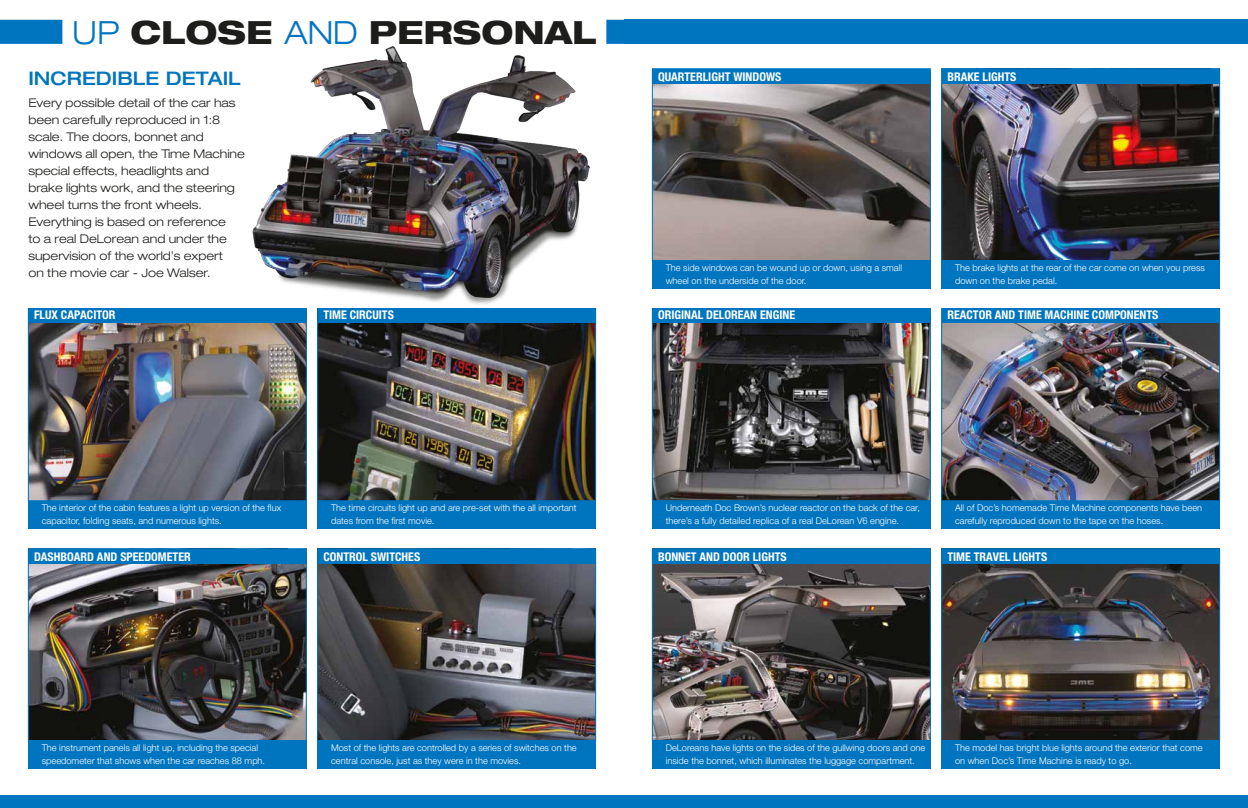
<style>
.page{position:relative;width:1248px;height:808px;background:#fff}
.page>*{position:absolute;margin:0;border:0;box-sizing:border-box;transform-origin:0 0}
.t1{font:800 expanded 32px "Helvetica Neue";color:#1d1d1b}
.t2{font:500 expanded 18.7px "Helvetica Neue";color:#0075bf}
.t3{font:300 expanded 12px/17px "Helvetica Neue";color:#1d1d1b}
.t4{font:700 condensed 12px "Helvetica Neue";color:#fff}
.t5{font:300 9.2px/13px "Helvetica Neue";color:#fff}
.s1{font-weight:300;color:#0075bf}
</style>
<div class="page">
<img style="left:252px;top:46px;width:345px;height:299px">
<div style="left:0;top:795px;width:624px;height:13px;background:#0075bf"></div>
<img style="left:30px;top:323px;width:275px;height:176px">
<div style="left:28px;top:308px;width:279px;height:193px;border:1px solid #0075bf"></div>
<img style="left:319px;top:323px;width:275px;height:176px">
<div style="left:317px;top:308px;width:279px;height:193px;border:1px solid #0075bf"></div>
<img style="left:30px;top:564px;width:275px;height:175px">
<div style="left:28px;top:548px;width:279px;height:193px;border:1px solid #0075bf"></div>
<img style="left:319px;top:564px;width:275px;height:175px">
<div style="left:317px;top:548px;width:279px;height:193px;border:1px solid #0075bf"></div>
<div style="left:317px;top:308px;width:278px;height:15px;background:#0075bf"></div>
<div style="left:317px;top:549px;width:278px;height:15px;background:#0075bf"></div>
<div style="left:28px;top:308px;width:278px;height:15px;background:#0075bf"></div>
<div style="left:28px;top:549px;width:278px;height:15px;background:#0075bf"></div>
<div style="left:317px;top:501px;width:279px;height:28px;background:#0075bf"></div>
<div style="left:28px;top:501px;width:279px;height:28px;background:#0075bf"></div>
<div style="left:317px;top:741px;width:279px;height:28px;background:#0075bf"></div>
<div style="left:28px;top:741px;width:279px;height:28px;background:#0075bf"></div>
<svg style="left:0;top:20px;width:624px;height:24px"></svg>
<div style="left:624px;top:795px;width:623px;height:13px;background:#0075bf"></div>
<img style="left:653px;top:84px;width:275px;height:175px">
<div style="left:651px;top:68px;width:279px;height:193px;border:1px solid #0075bf"></div>
<img style="left:943px;top:84px;width:274px;height:175px">
<div style="left:941px;top:68px;width:278px;height:193px;border:1px solid #0075bf"></div>
<img style="left:653px;top:323px;width:275px;height:176px">
<div style="left:651px;top:308px;width:279px;height:193px;border:1px solid #0075bf"></div>
<img style="left:943px;top:323px;width:274px;height:176px">
<div style="left:941px;top:308px;width:278px;height:193px;border:1px solid #0075bf"></div>
<img style="left:653px;top:564px;width:275px;height:175px">
<div style="left:651px;top:548px;width:279px;height:193px;border:1px solid #0075bf"></div>
<img style="left:943px;top:564px;width:274px;height:175px">
<div style="left:941px;top:548px;width:278px;height:193px;border:1px solid #0075bf"></div>
<div style="left:652px;top:308px;width:278px;height:15px;background:#0075bf"></div>
<div style="left:652px;top:549px;width:278px;height:15px;background:#0075bf"></div>
<div style="left:652px;top:69px;width:278px;height:15px;background:#0075bf"></div>
<div style="left:941px;top:308px;width:278px;height:15px;background:#0075bf"></div>
<div style="left:941px;top:549px;width:278px;height:15px;background:#0075bf"></div>
<div style="left:941px;top:69px;width:278px;height:15px;background:#0075bf"></div>
<div style="left:651px;top:261px;width:279px;height:28px;background:#0075bf"></div>
<div style="left:651px;top:501px;width:279px;height:28px;background:#0075bf"></div>
<div style="left:651px;top:741px;width:279px;height:28px;background:#0075bf"></div>
<div style="left:941px;top:261px;width:278px;height:28px;background:#0075bf"></div>
<div style="left:941px;top:501px;width:278px;height:28px;background:#0075bf"></div>
<div style="left:941px;top:741px;width:278px;height:28px;background:#0075bf"></div>
<div style="left:624px;top:20px;width:623px;height:24px;background:#0075bf"></div>
<h1 class="t1" style="left:72px;top:12px;width:525px"><span class="s1">UP</span> CLOSE <span class="s1">AND</span> PERSONAL</h1>
<h2 class="t2" style="left:28px;top:67px;width:214px">INCREDIBLE DETAIL</h2>
<p class="t3" style="left:28px;top:94px;width:218px">Every possible detail of the car has been carefully reproduced in 1:8 scale. The doors, bonnet and windows all open, the Time Machine special effects, headlights and brake lights work, and the steering wheel turns the front wheels.<br>Everything is based on reference<br>to a real DeLorean and under the supervision of the world’s expert<br>on the movie car - Joe Walser.</p>
<h3 class="t4" style="left:34px;top:308px;width:83px">FLUX CAPACITOR</h3>
<h3 class="t4" style="left:323px;top:308px;width:72px">TIME CIRCUITS</h3>
<h3 class="t4" style="left:658px;top:69px;width:125px">QUARTERLIGHT WINDOWS</h3>
<h3 class="t4" style="left:947px;top:69px;width:71px">BRAKE LIGHTS</h3>
<p class="t5" style="left:665px;top:261px;width:238px">The side windows can be wound up or down, using a small wheel on the underside of the door.</p>
<h3 class="t4" style="left:658px;top:308px;width:139px">ORIGINAL DELOREAN ENGINE</h3>
<p class="t5" style="left:955px;top:261px;width:251px">The brake lights at the rear of the car come on when you press down on the brake pedal.</p>
<h3 class="t4" style="left:947px;top:308px;width:212px">REACTOR AND TIME MACHINE COMPONENTS</h3>
<p class="t5" style="left:331px;top:501px;width:247px">The time circuits light up and are pre-set with the all important dates from the first movie.</p>
<p class="t5" style="left:42px;top:501px;width:241px">The interior of the cabin features a light up version of the flux capacitor, folding seats, and numerous lights.</p>
<p class="t5" style="left:665px;top:501px;width:255px">Underneath Doc Brown’s nuclear reactor on the back of the car, there’s a fully detailed replica of a real DeLorean V6 engine.</p>
<p class="t5" style="left:955px;top:501px;width:248px">All of Doc’s homemade Time Machine components have been carefully reproduced down to the tape on the hoses.</p>
<h3 class="t4" style="left:34px;top:549px;width:158px">DASHBOARD AND SPEEDOMETER</h3>
<h3 class="t4" style="left:323px;top:549px;width:98px">CONTROL SWITCHES</h3>
<h3 class="t4" style="left:658px;top:549px;width:130px">BONNET AND DOOR LIGHTS</h3>
<h3 class="t4" style="left:947px;top:549px;width:101px">TIME TRAVEL LIGHTS</h3>
<p class="t5" style="left:42px;top:741px;width:225px">The instrument panels all light up, including the special speedometer that shows when the car reaches 88 mph.</p>
<p class="t5" style="left:331px;top:741px;width:247px">Most of the lights are controlled by a series of switches on the central console, just as they were in the movies.</p>
<p class="t5" style="left:665px;top:741px;width:261px">DeLoreans have lights on the sides of the gullwing doors and one inside the bonnet, which illuminates the luggage compartment.</p>
<p class="t5" style="left:955px;top:741px;width:249px">The model has bright blue lights around the exterior that come on when Doc’s Time Machine is ready to go.</p>
</div>
